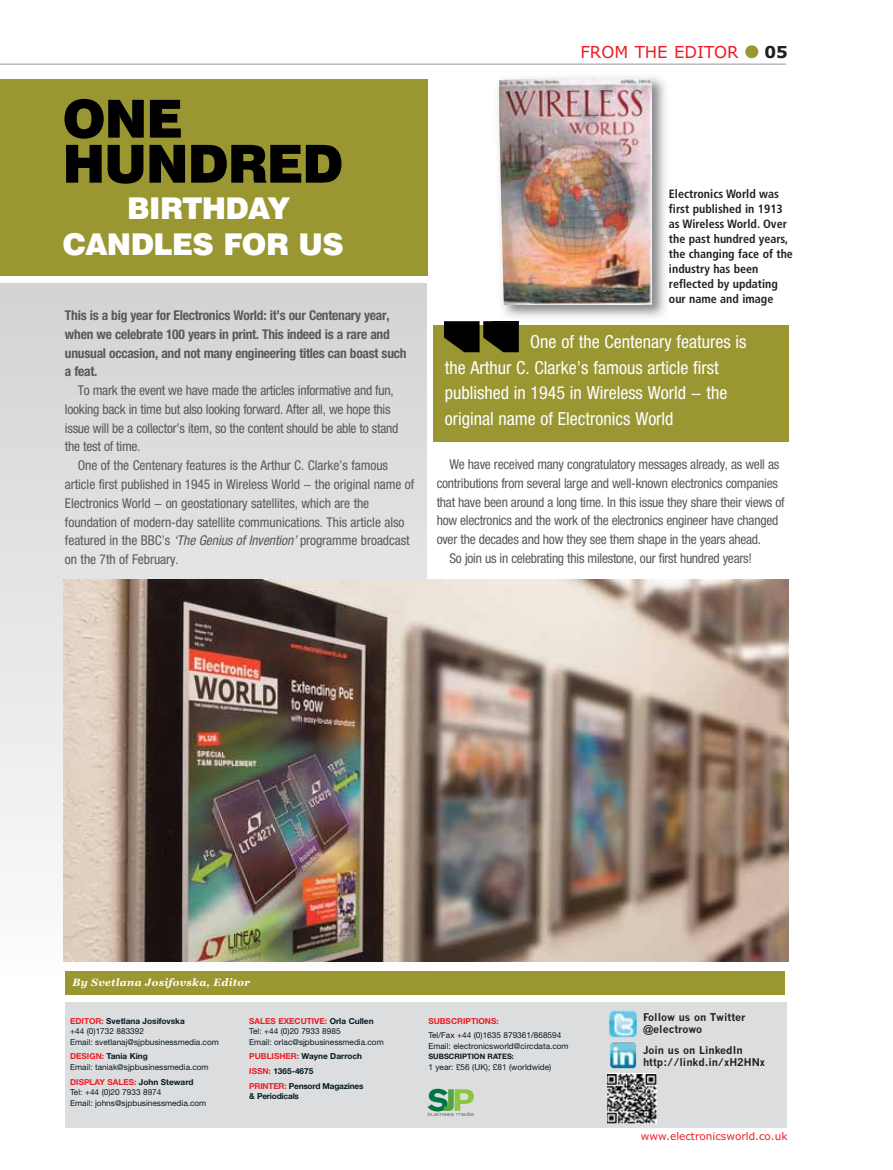
<style>
.page{position:relative;width:893px;height:1170px;background:#fff}
.page>*{position:absolute;margin:0;border:0;box-sizing:border-box;transform-origin:0 0}
.t1{font:900 52.5px/45px "Swiss 721 BT";letter-spacing:-.02em;color:#000}
.t2{font:900 30px/36px "Swiss 721 BT";letter-spacing:-.02em;color:#fff;text-align:center}
.t3{font:condensed 18px/25.5px "Helvetica Neue LT Std";color:#fff}
.t4{font:16.5px "Verdana";color:#ed1c24}
.t5{font:condensed 13.5px/18.8px "Helvetica Neue LT Std";letter-spacing:-.02em;color:#58595b}
.t6{font:700 condensed 13.5px/18.8px "Helvetica Neue LT Std";letter-spacing:-.02em;color:#58595b}
.t7{font:700 condensed 12px/15px "Frutiger LT Std";color:#231f20}
.t8{font:700 10.5px/12px "News Gothic";color:#231f20}
.t9{font:italic 700 10.5px "Georgia";letter-spacing:.03em;color:#fff}
.t10{font:10.5px "Verdana";color:#ed1c24}
.t11{font:8.25px/10.5px "Helvetica Neue LT Std";color:#051922}
.t12{font:700 8.25px/14.7px "Helvetica Neue LT Std";color:#051922}
.t13{font:700 8.25px "Helvetica Neue LT Std";color:#ed1c24}
.t14{font:700 8.25px "Helvetica Neue LT Std";letter-spacing:-.02em;color:#051922}
.t15{font:700 7.5px "Helvetica Neue LT Std";color:#051922}
.s1{color:#9a9632}
.s2{font-weight:700;color:#231f20}
.s3{font-style:italic}
.s4{font-weight:700;color:#ed1c24}
.s5{font-weight:700}
.s6{color:#ed1c24}
</style>
<div class="page">
<hr style="left:0;top:64px;width:786px;height:1px;background:#939598">
<div style="left:434px;top:325px;width:355px;height:116px;background:#9a9632"></div>
<div style="left:65px;top:1002px;width:721px;height:125px;background:#dcddde"></div>
<svg style="left:427px;top:1088px;width:47px;height:27px"></svg>
<div style="left:0;top:283px;width:426px;height:700px;background:linear-gradient(to bottom,#d2d3d5,#fbfbfb)"></div>
<div style="left:0;top:79px;width:427px;height:197px;background:#9a9632"></div>
<div style="left:65px;top:970px;width:720px;height:23px;background:#9a9632"></div>
<svg style="left:444px;top:321px;width:75px;height:31px"></svg>
<img style="left:609px;top:1010px;width:28px;height:27px;border-radius:5px">
<svg style="left:607px;top:1122px;width:48px;height:1px"></svg>
<img style="left:607px;top:1073px;width:49px;height:49px">
<img style="left:610px;top:1042px;width:26px;height:25px;border-radius:3px">
<img style="left:64px;top:579px;width:724px;height:382px">
<img style="left:498px;top:77px;width:168px;height:241px">
<img style="left:492px;top:321px;width:27px;height:3px">
<img style="left:499px;top:78px;width:152px;height:226px">
<h1 class="t1" style="left:63px;top:102px;width:282px">ONE<br>HUNDRED</h1>
<h2 class="t2" style="left:63px;top:193px;width:283px">BIRTHDAY<br>CANDLES FOR US</h2>
<p class="t4" style="left:580px;top:42px;width:209px">FROM THE EDITOR <span class="s1">●</span> <span class="s2">05</span></p>
<p class="t7" style="left:669px;top:186px;width:125px">Electronics World was first published in 1913 as Wireless World. Over the past hundred years, the changing face of the industry has been reflected by updating our name and image</p>
<p class="t6" style="left:65px;top:307px;width:343px">This is a big year for Electronics World: it’s our Centenary year, when we celebrate 100 years in print. This indeed is a rare and unusual occasion, and not many engineering titles can boast such a feat.</p>
<p class="t5" style="left:65px;top:382px;width:335px;text-indent:13px">To mark the event we have made the articles informative and fun, looking back in time but also looking forward. After all, we hope this issue will be a collector’s item, so the content should be able to stand the test of time.</p>
<p class="t5" style="left:65px;top:457px;width:351px;text-indent:13px">One of the Centenary features is the Arthur C. Clarke’s famous article first published in 1945 in Wireless World − the original name of Electronics World − on geostationary satellites, which are the foundation of modern-day satellite communications. This article also featured in the BBC’s <span class="s3">‘The Genius of Invention’</span> programme broadcast on the 7th of February.</p>
<p class="t5" style="left:449px;top:456px;width:331px">We have received many congratulatory messages already, as well as</p>
<h3 class="t3" style="left:445px;top:331px;width:303px;text-indent:86px">One of the Centenary features is the Arthur C. Clarke’s famous article first published in 1945 in Wireless World − the original name of Electronics World</h3>
<p class="t5" style="left:437px;top:475px;width:343px">contributions from several large and well-known electronics companies</p>
<p class="t5" style="left:437px;top:494px;width:349px">that have been around a long time. In this issue they share their views of</p>
<p class="t5" style="left:437px;top:512px;width:343px">how electronics and the work of the electronics engineer have changed</p>
<p class="t5" style="left:437px;top:531px;width:326px">over the decades and how they see them shape in the years ahead.</p>
<p class="t5" style="left:449px;top:550px;width:304px">So join us in celebrating this milestone, our first hundred years!</p>
<p class="t9" style="left:72px;top:975px;width:179px">By Svetlana Josifovska, Editor</p>
<p class="t11" style="left:70px;top:1016px;width:150px"><span class="s4">EDITOR:</span> <span class="s5">Svetlana Josifovska<br></span>+44 (0)1732 883392<br>Email: svetlanaj@sjpbusinessmedia.com</p>
<p class="t11" style="left:70px;top:1051px;width:140px"><span class="s4">DESIGN:</span> <span class="s5">Tania King<br></span>Email: taniak@sjpbusinessmedia.com</p>
<p class="t11" style="left:70px;top:1077px;width:138px"><span class="s4">DISPLAY SALES:</span> <span class="s5">John Steward<br></span>Tel: +44 (0)20 7933 8974<br>Email: johns@sjpbusinessmedia.com</p>
<p class="t11" style="left:249px;top:1016px;width:136px"><span class="s4">SALES EXECUTIVE:</span> <span class="s5">Orla Cullen<br></span>Tel: +44 (0)20 7933 8985<br>Email: orlac@sjpbusinessmedia.com</p>
<p class="t12" style="left:249px;top:1049px;width:116px"><span class="s6">PUBLISHER:</span> Wayne Darroch<br><span class="s6">ISSN:</span> 1365-4675<br><span class="s6">PRINTER:</span> Pensord Magazines</p>
<p class="t14" style="left:249px;top:1093px;width:51px">&amp; Periodicals</p>
<p class="t13" style="left:428px;top:1017px;width:72px">SUBSCRIPTIONS:</p>
<p class="t11" style="left:428px;top:1030px;width:142px">Tel/Fax +44 (0)1635 879361/868594<br>Email: electronicsworld@circdata.com</p>
<p class="t15" style="left:428px;top:1053px;width:87px">SUBSCRIPTION RATES:</p>
<p class="t11" style="left:428px;top:1062px;width:124px">1 year: £56 (UK); £81 (worldwide)</p>
<p class="t8" style="left:643px;top:1010px;width:104px">Follow us on Twitter @electrowo</p>
<p class="t8" style="left:643px;top:1043px;width:124px">Join us on LinkedIn http://linkd.in/xH2HNx</p>
<p class="t10" style="left:641px;top:1129px;width:148px">www.electronicsworld.co.uk</p>
</div>
